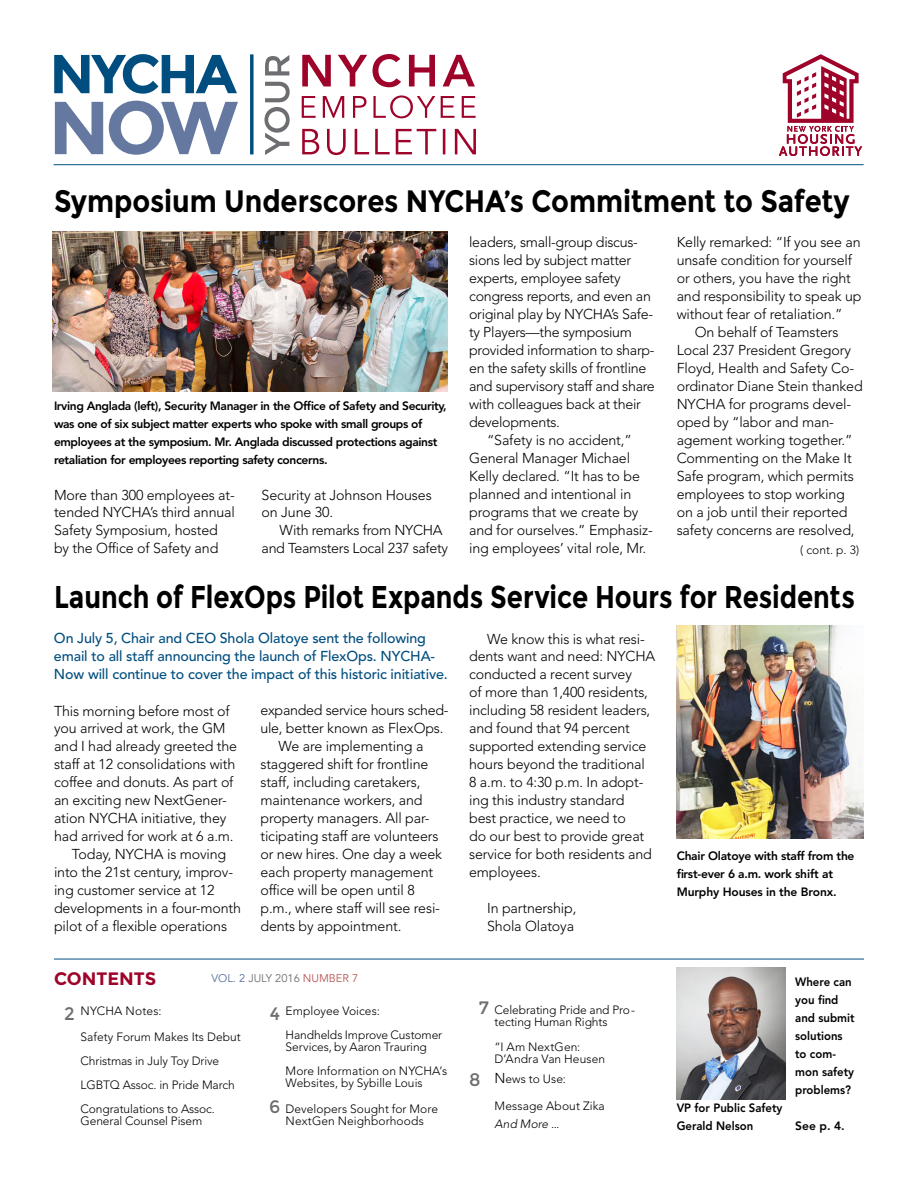
<style>
.page{position:relative;width:918px;height:1188px;background:#fff}
.page>*{position:absolute;margin:0;border:0;box-sizing:border-box;transform-origin:0 0}
.t1{font:700 31.5px "Montserrat";letter-spacing:-.005em;color:#000;scale:.83 1}
.t2{font:700 30.9px "Montserrat";letter-spacing:-.005em;color:#000;scale:.89 1}
.t3{font:700 18px "Montserrat";color:#9e032a}
.t4{font:300 14.25px/18px "Avenir LT Std";letter-spacing:-.01em;color:#000}
.t5{font:500 14.25px/18px "Avenir LT Std";letter-spacing:-.01em;color:#004e80}
.t6{font:300 12px/24px "Avenir LT Std";color:#000}
.t7{font:800 12px/18px "Avenir LT Std";letter-spacing:-.03em;color:#000}
.t8{font:800 12px/18px "Avenir LT Std";color:#000;scale:.95 1}
.t9{font:italic 300 12px "Avenir LT Std";letter-spacing:.005em;color:#000}
.t10{font:11.1px "Avenir LT Std";color:#6d6e71}
.s1{font-family:"Montserrat";font-weight:400;font-size:18px;color:#6d6e71}
.s2{color:#59709a}
.s3{color:#b85554}
.s4{font-size:14.25px}
</style>
<div class="page">
<hr style="left:54px;top:164px;width:810px;height:1px;background:#004e80">
<svg style="left:264px;top:55px;width:26px;height:100px"></svg>
<svg style="left:55px;top:101px;width:183px;height:54px"></svg>
<svg style="left:54px;top:54px;width:183px;height:40px"></svg>
<svg style="left:302px;top:129px;width:174px;height:26px"></svg>
<svg style="left:302px;top:95px;width:174px;height:23px"></svg>
<svg style="left:302px;top:54px;width:173px;height:33px"></svg>
<svg style="left:250px;top:54px;width:4px;height:100px"></svg>
<hr style="left:54px;top:959px;width:810px;height:1px;background:#004e80">
<svg style="left:779px;top:54px;width:83px;height:102px"></svg>
<img style="left:52px;top:231px;width:395px;height:161px">
<img style="left:677px;top:968px;width:109px;height:131px">
<img style="left:677px;top:626px;width:187px;height:213px">
<h2 class="t2" style="left:54px;top:182px;width:896px">Symposium Underscores NYCHA’s Commitment to Safety</h2>
<p class="t7" style="left:54px;top:396px;width:394px">Irving Anglada (left), Security Manager in the Office of Safety and Security, was one of six subject matter experts who spoke with small groups of employees at the symposium. Mr. Anglada discussed protections against retaliation for employees reporting safety concerns.</p>
<p class="t4" style="left:54px;top:486px;width:182px">More than 300 employees at&shy;tended NYCHA’s third annual<br>Safety Symposium, hosted by the Office of Safety and</p>
<p class="t4" style="left:262px;top:486px;width:172px">Security at Johnson Houses on June 30.</p>
<p class="t4" style="left:262px;top:522px;width:188px;text-indent:18px">With remarks from NYCHA and Teamsters Local 237 safety</p>
<p class="t4" style="left:469px;top:234px;width:170px">leaders, small-group discus-</p>
<p class="t4" style="left:469px;top:252px;width:164px">sions led by subject matter</p>
<p class="t4" style="left:469px;top:270px;width:153px">experts, employee safety</p>
<p class="t4" style="left:469px;top:288px;width:183px">congress reports, and even an</p>
<p class="t4" style="left:469px;top:306px;width:185px">original play by NYCHA’s Safe-</p>
<p class="t4" style="left:469px;top:324px;width:164px">ty Players—the symposium</p>
<p class="t4" style="left:469px;top:342px;width:187px">provided information to sharp-</p>
<p class="t4" style="left:469px;top:360px;width:179px">en the safety skills of frontline</p>
<p class="t4" style="left:469px;top:378px;width:187px">and supervisory staff and share</p>
<p class="t4" style="left:469px;top:396px;width:173px">with colleagues back at their</p>
<p class="t4" style="left:469px;top:414px;width:92px">developments.</p>
<p class="t4" style="left:487px;top:432px;width:146px">“Safety is no accident,”</p>
<p class="t4" style="left:469px;top:450px;width:163px">General Manager Michael</p>
<p class="t4" style="left:469px;top:468px;width:172px">Kelly declared. “It has to be</p>
<p class="t4" style="left:469px;top:486px;width:164px">planned and intentional in</p>
<p class="t4" style="left:469px;top:504px;width:171px">programs that we create by</p>
<p class="t4" style="left:469px;top:522px;width:185px">and for ourselves.” Emphasiz-</p>
<p class="t4" style="left:469px;top:540px;width:178px">ing employees’ vital role, Mr.</p>
<p class="t4" style="left:677px;top:234px;width:185px">Kelly remarked: “If you see an</p>
<p class="t4" style="left:677px;top:252px;width:177px">unsafe condition for yourself</p>
<p class="t4" style="left:677px;top:270px;width:176px">or others, you have the right</p>
<p class="t4" style="left:677px;top:288px;width:186px">and responsibility to speak up</p>
<p class="t4" style="left:677px;top:306px;width:167px">without fear of retaliation.”</p>
<p class="t4" style="left:695px;top:324px;width:145px">On behalf of Teamsters</p>
<p class="t4" style="left:677px;top:342px;width:176px">Local 237 President Gregory</p>
<p class="t4" style="left:677px;top:360px;width:179px">Floyd, Health and Safety Co-</p>
<p class="t4" style="left:677px;top:378px;width:188px">ordinator Diane Stein thanked</p>
<p class="t4" style="left:677px;top:396px;width:176px">NYCHA for programs devel-</p>
<p class="t4" style="left:677px;top:414px;width:159px">oped by “labor and man-</p>
<p class="t4" style="left:677px;top:432px;width:177px">agement working together.”</p>
<p class="t4" style="left:677px;top:450px;width:177px">Commenting on the Make It</p>
<p class="t4" style="left:677px;top:468px;width:179px">Safe program, which permits</p>
<p class="t4" style="left:677px;top:486px;width:170px">employees to stop working</p>
<p class="t4" style="left:677px;top:504px;width:172px">on a job until their reported</p>
<p class="t4" style="left:677px;top:522px;width:179px">safety concerns are resolved,</p>
<p class="t6" style="left:800px;top:537px;width:60px">( cont. p. 3)</p>
<h1 class="t1" style="left:54px;top:578px;width:967px">Launch of FlexOps Pilot Expands Service Hours for Residents</h1>
<p class="t5" style="left:54px;top:630px;width:395px">On July 5, Chair and CEO Shola Olatoye sent the following email to all staff announcing the launch of FlexOps. NYCHA-<br>Now will continue to cover the impact of this historic initiative.</p>
<p class="t4" style="left:54px;top:702px;width:177px">This morning before most of</p>
<p class="t4" style="left:54px;top:720px;width:173px">you arrived at work, the GM</p>
<p class="t4" style="left:54px;top:738px;width:185px">and I had already greeted the</p>
<p class="t4" style="left:54px;top:756px;width:183px">staff at 12 consolidations with</p>
<p class="t4" style="left:54px;top:774px;width:181px">coffee and donuts. As part of</p>
<p class="t4" style="left:54px;top:792px;width:174px">an exciting new NextGener-</p>
<p class="t4" style="left:54px;top:810px;width:174px">ation NYCHA initiative, they</p>
<p class="t4" style="left:54px;top:828px;width:181px">had arrived for work at 6 a.m.</p>
<p class="t4" style="left:72px;top:846px;width:156px">Today, NYCHA is moving</p>
<p class="t4" style="left:54px;top:864px;width:181px">into the 21st century, improv-</p>
<p class="t4" style="left:54px;top:882px;width:162px">ing customer service at 12</p>
<p class="t4" style="left:54px;top:900px;width:189px">developments in a four-month</p>
<p class="t4" style="left:54px;top:918px;width:175px">pilot of a flexible operations</p>
<p class="t4" style="left:260px;top:702px;width:190px">expanded service hours sched-</p>
<p class="t4" style="left:260px;top:720px;width:185px">ule, better known as FlexOps.</p>
<p class="t4" style="left:278px;top:738px;width:146px">We are implementing a</p>
<p class="t4" style="left:260px;top:756px;width:170px">staggered shift for frontline</p>
<p class="t4" style="left:260px;top:774px;width:162px">staff, including caretakers,</p>
<p class="t4" style="left:260px;top:792px;width:164px">maintenance workers, and</p>
<p class="t4" style="left:260px;top:810px;width:171px">property managers. All par-</p>
<p class="t4" style="left:260px;top:828px;width:180px">ticipating staff are volunteers</p>
<p class="t4" style="left:260px;top:846px;width:183px">or new hires. One day a week</p>
<p class="t4" style="left:260px;top:864px;width:174px">each property management</p>
<p class="t4" style="left:260px;top:882px;width:156px">office will be open until 8</p>
<p class="t4" style="left:260px;top:900px;width:181px">p.m., where staff will see resi-</p>
<p class="t4" style="left:260px;top:918px;width:143px">dents by appointment.</p>
<p class="t3" style="left:54px;top:968px;width:104px">CONTENTS</p>
<p class="t6" style="left:81px;top:998px;width:162px;line-height:25.5px;text-indent:-17px"><span class="s1">2</span> NYCHA Notes:<br>Safety Forum Makes Its Debut</p>
<p class="t6" style="left:81px;top:1049px;width:156px">Christmas in July Toy Drive<br>LGBTQ Assoc. in Pride March<br>Congratulations to Assoc.</p>
<p class="t6" style="left:81px;top:1109px;width:123px">General Counsel Pisem</p>
<p class="t10" style="left:211px;top:972px;width:148px"><span class="s2">VOL. 2</span> JULY 2016 <span class="s3">NUMBER 7</span></p>
<p class="t6" style="left:286px;top:999px;width:158px;text-indent:-16px"><span class="s1">4</span> Employee Voices:<br>Handhelds Improve Customer</p>
<p class="t6" style="left:286px;top:1035px;width:163px">Services, by Aaron Trauring<br>More Information on NYCHA’s</p>
<p class="t6" style="left:269px;top:1070px;width:171px;line-height:25.5px;text-align:center">Websites, by Sybille Louis<br><span class="s1">6</span> Developers Sought for More</p>
<p class="t6" style="left:286px;top:1109px;width:140px">NextGen Neighborhoods</p>
<p class="t4" style="left:469px;top:630px;width:188px;text-indent:18px">We know this is what resi&shy;dents want and need: NYCHA conducted a recent survey<br>of more than 1,400 residents, including 58 resident leaders, and found that 94 percent supported extending service hours beyond the traditional<br>8 a.m. to 4:30 p.m. In adopt&shy;ing this industry standard<br>best practice, we need to<br>do our best to provide great service for both residents and employees.</p>
<p class="t4" style="left:487px;top:900px;width:91px">In partnership,<br>Shola Olatoya</p>
<p class="t6" style="left:495px;top:1004px;width:142px;line-height:12px;text-indent:-16px"><span class="s1">7</span> Celebrating Pride and Pro&shy;tecting Human Rights</p>
<p class="t6" style="left:495px;top:1041px;width:112px;line-height:12px">“I Am NextGen:<br>D’Andra Van Heusen</p>
<p class="t6" style="left:469px;top:1067px;width:98px"><span class="s1">8</span> <span class="s4">N</span>ews to Use:</p>
<p class="t6" style="left:495px;top:1094px;width:112px">Message About Zika</p>
<p class="t9" style="left:495px;top:1117px;width:66px">And More ...</p>
<p class="t7" style="left:677px;top:846px;width:179px">Chair Olatoye with staff from the first-ever 6 a.m. work shift at<br>Murphy Houses in the Bronx.</p>
<p class="t8" style="left:677px;top:1098px;width:113px">VP for Public Safety<br>Gerald Nelson</p>
<p class="t8" style="left:795px;top:972px;width:64px">Where can you find and submit solutions to com&shy;mon safety problems?</p>
<p class="t7" style="left:795px;top:1116px;width:51px">See p. 4.</p>
</div>
